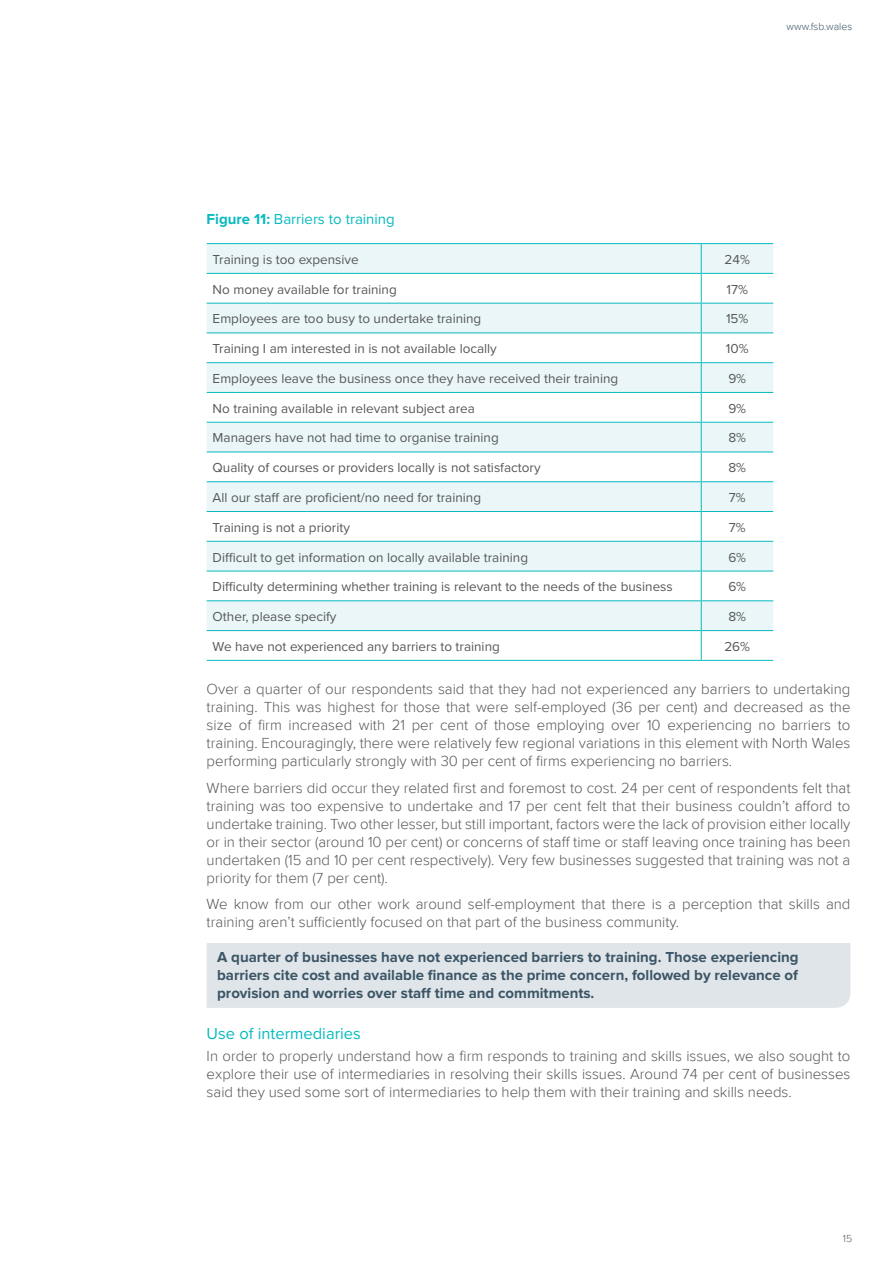
<style>
.page{position:relative;width:893px;height:1263px;background:#fff}
.page>*{position:absolute;margin:0;border:0;box-sizing:border-box;transform-origin:0 0}
.FSB_Body_Text{font:16.5px "Proxima Nova";color:#08babf}
.FSB_Body_Text-2{font:300 15px/18px "Proxima Nova";color:#57585a;text-align:justify}
.FSB_Body_Text-3{font:700 15px/18px "Proxima Nova";color:#3b5566;text-align:justify}
.FSB_Figure_Text{font:15px "Proxima Nova";color:#08babf}
.t1{font:13.5px "Proxima Nova";color:#57585a}
.t2{font:300 10.5px "Proxima Nova";color:#3b5566}
.t3{font:300 10.5px "Proxima Nova";color:#57585a}
.s1{font-weight:700}
</style>
<div class="page">
<div style="left:207px;top:943px;width:643px;height:65px;background:#e0e5e9"></div>
<svg style="left:207px;top:244px;width:566px;height:29px;background:#e8f5f6"></svg>
<svg style="left:207px;top:274px;width:566px;height:386px"></svg>
<hr style="left:207px;top:243px;width:494px;height:1px;background:#08babf">
<hr style="left:701px;top:243px;width:72px;height:1px;background:#08babf">
<hr style="left:207px;top:660px;width:494px;height:1px;background:#08babf">
<hr style="left:701px;top:660px;width:72px;height:1px;background:#08babf">
<hr style="left:207px;top:273px;width:494px;height:1px;background:#08babf">
<hr style="left:701px;top:273px;width:72px;height:1px;background:#08babf">
<hr style="left:207px;top:303px;width:494px;height:1px;background:#08babf">
<hr style="left:701px;top:303px;width:72px;height:1px;background:#08babf">
<hr style="left:207px;top:332px;width:494px;height:1px;background:#08babf">
<hr style="left:701px;top:332px;width:72px;height:1px;background:#08babf">
<hr style="left:207px;top:362px;width:494px;height:1px;background:#08babf">
<hr style="left:701px;top:362px;width:72px;height:1px;background:#08babf">
<hr style="left:207px;top:392px;width:494px;height:1px;background:#08babf">
<hr style="left:701px;top:392px;width:72px;height:1px;background:#08babf">
<hr style="left:207px;top:422px;width:494px;height:1px;background:#08babf">
<hr style="left:701px;top:422px;width:72px;height:1px;background:#08babf">
<hr style="left:207px;top:452px;width:494px;height:1px;background:#08babf">
<hr style="left:701px;top:452px;width:72px;height:1px;background:#08babf">
<hr style="left:207px;top:481px;width:494px;height:1px;background:#08babf">
<hr style="left:701px;top:481px;width:72px;height:1px;background:#08babf">
<hr style="left:207px;top:511px;width:494px;height:1px;background:#08babf">
<hr style="left:701px;top:511px;width:72px;height:1px;background:#08babf">
<hr style="left:207px;top:541px;width:494px;height:1px;background:#08babf">
<hr style="left:701px;top:541px;width:72px;height:1px;background:#08babf">
<hr style="left:207px;top:571px;width:494px;height:1px;background:#08babf">
<hr style="left:701px;top:571px;width:72px;height:1px;background:#08babf">
<hr style="left:207px;top:600px;width:494px;height:1px;background:#08babf">
<hr style="left:701px;top:600px;width:72px;height:1px;background:#08babf">
<hr style="left:207px;top:630px;width:494px;height:1px;background:#08babf">
<hr style="left:701px;top:630px;width:72px;height:1px;background:#08babf">
<svg style="left:701px;top:244px;width:1px;height:416px"></svg>
<p class="t2" style="left:787px;top:20px;width:67px">www.fsb.wales</p>
<p class="FSB_Figure_Text" style="left:207px;top:210px;width:190px"><span class="s1">Figure 11:</span> Barriers to training</p>
<p class="t1" style="left:213px;top:251px;width:148px">Training is too expensive</p>
<p class="t1" style="left:725px;top:251px;width:27px">24%</p>
<p class="t1" style="left:213px;top:281px;width:186px">No money available for training</p>
<p class="t1" style="left:727px;top:281px;width:23px">17%</p>
<p class="t1" style="left:213px;top:311px;width:270px">Employees are too busy to undertake training</p>
<p class="t1" style="left:726px;top:311px;width:24px">15%</p>
<p class="t1" style="left:213px;top:341px;width:286px">Training I am interested in is not available locally</p>
<p class="t1" style="left:726px;top:341px;width:24px">10%</p>
<p class="t1" style="left:213px;top:370px;width:407px">Employees leave the business once they have received their training</p>
<p class="t1" style="left:728px;top:370px;width:19px">9%</p>
<p class="t1" style="left:213px;top:400px;width:264px">No training available in relevant subject area</p>
<p class="t1" style="left:728px;top:400px;width:19px">9%</p>
<p class="t1" style="left:213px;top:430px;width:288px">Managers have not had time to organise training</p>
<p class="t1" style="left:728px;top:430px;width:19px">8%</p>
<p class="t1" style="left:213px;top:460px;width:329px">Quality of courses or providers locally is not satisfactory</p>
<p class="t1" style="left:728px;top:460px;width:19px">8%</p>
<p class="t1" style="left:213px;top:489px;width:270px">All our staff are proficient/no need for training</p>
<p class="t1" style="left:729px;top:489px;width:18px">7%</p>
<p class="t1" style="left:213px;top:519px;width:139px">Training is not a priority</p>
<p class="t1" style="left:729px;top:519px;width:18px">7%</p>
<p class="t1" style="left:213px;top:549px;width:317px">Difficult to get information on locally available training</p>
<p class="t1" style="left:728px;top:549px;width:19px">6%</p>
<p class="t1" style="left:213px;top:579px;width:462px">Difficulty determining whether training is relevant to the needs of the business</p>
<p class="t1" style="left:728px;top:579px;width:19px">6%</p>
<p class="t1" style="left:213px;top:608px;width:125px">Other, please specify</p>
<p class="t1" style="left:728px;top:608px;width:19px">8%</p>
<p class="t1" style="left:213px;top:638px;width:289px">We have not experienced any barriers to training</p>
<p class="t1" style="left:724px;top:638px;width:27px">26%</p>
<p class="FSB_Body_Text-2" style="left:207px;top:680px;width:645px">Over a quarter of our respondents said that they had not experienced any barriers to undertaking training. This was highest for those that were self-employed (36 per cent) and decreased as the size of firm increased with 21 per cent of those employing over 10 experiencing no barriers to training. Encouragingly, there were relatively few regional variations in this element with North Wales performing particularly strongly with 30 per cent of firms experiencing no barriers.</p>
<p class="FSB_Body_Text-2" style="left:207px;top:779px;width:645px">Where barriers did occur they related first and foremost to cost. 24 per cent of respondents felt that training was too expensive to undertake and 17 per cent felt that their business couldn’t afford to undertake training. Two other lesser, but still important, factors were the lack of provision either locally or in their sector (around 10 per cent) or concerns of staff time or staff leaving once training has been undertaken (15 and 10 per cent respectively). Very few businesses suggested that training was not a priority for them (7 per cent).</p>
<p class="FSB_Body_Text-2" style="left:207px;top:895px;width:645px">We know from our other work around self-employment that there is a perception that skills and training aren’t sufficiently focused on that part of the business community.</p>
<p class="FSB_Body_Text-3" style="left:217px;top:949px;width:583px">A quarter of businesses have not experienced barriers to training. Those experiencing barriers cite cost and available finance as the prime concern, followed by relevance of provision and worries over staff time and commitments.</p>
<p class="FSB_Body_Text" style="left:207px;top:1024px;width:156px">Use of intermediaries</p>
<p class="FSB_Body_Text-2" style="left:207px;top:1048px;width:645px">In order to properly understand how a firm responds to training and skills issues, we also sought to explore their use of intermediaries in resolving their skills issues. Around 74 per cent of businesses said they used some sort of intermediaries to help them with their training and skills needs.</p>
<p class="t3" style="left:843px;top:1232px;width:11px">15</p>
</div>
